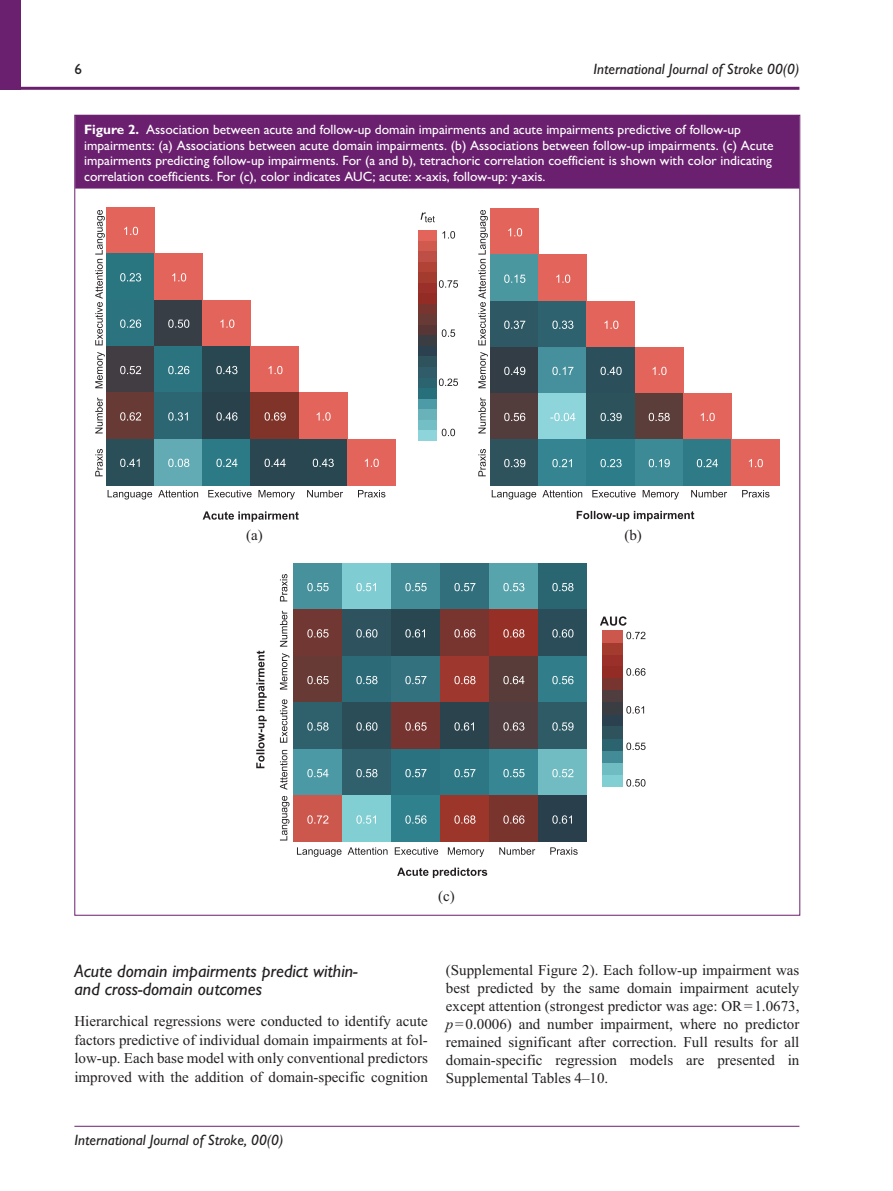
<style>
.page{position:relative;width:893px;height:1191px;background:#fff}
.page>*{position:absolute;margin:0;border:0;box-sizing:border-box;transform-origin:0 0}
.t1{font:italic 500 18px/18px "Gill Sans MT Pro";color:#231f20}
.t2{font:15px/18px "Times New Roman";color:#231f20;text-align:justify}
.t3{font:italic 500 15px "Gill Sans MT Pro";color:#231f20}
.t4{font:500 15px "Gill Sans MT Pro";color:#231f20}
.t5{font:500 13.5px/15.8px "Gill Sans MT Pro";color:#fff}
.s1{font-family:"Gill Sans Std";font-weight:700}
.s2{font-style:italic}
</style>
<div class="page">
<hr style="left:0;top:87px;width:799px;height:3px;background:#6b206f">
<div style="left:0;top:0;width:21px;height:89px;background:#6b206f"></div>
<hr style="left:74px;top:1125px;width:725px;height:1px;background:#6b206f">
<div style="left:75px;top:115px;width:724px;height:74px;background:#6b206f"></div>
<svg style="left:418px;top:231px;width:40px;height:210px"></svg>
<svg style="left:203px;top:511px;width:96px;height:11px"></svg>
<svg style="left:577px;top:511px;width:117px;height:10px"></svg>
<svg style="left:256px;top:650px;width:11px;height:118px"></svg>
<svg style="left:397px;top:867px;width:90px;height:11px"></svg>
<svg style="left:280px;top:563px;width:307px;height:294px;background:#617277"></svg>
<svg style="left:600px;top:616px;width:46px;height:171px"></svg>
<svg style="left:421px;top:212px;width:14px;height:10px"></svg>
<svg style="left:95px;top:207px;width:300px;height:292px"></svg>
<svg style="left:478px;top:209px;width:301px;height:290px"></svg>
<p class="t4" style="left:74px;top:60px;width:9px">6</p>
<p class="t3" style="left:593px;top:60px;width:207px">International Journal of Stroke 00(0)</p>
<p class="t5" style="left:84px;top:121px;width:691px"><span class="s1">Figure 2.</span> Association between acute and follow-up domain impairments and acute impairments predictive of follow-up impairments: (a) Associations between acute domain impairments. (b) Associations between follow-up impairments. (c) Acute impairments predicting follow-up impairments. For (a and b), tetrachoric correlation coefficient is shown with color indicating correlation coefficients. For (c), color indicates AUC; acute: x-axis, follow-up: y-axis.</p>
<p class="t2" style="left:246px;top:526px;width:18px">(a)</p>
<p class="t2" style="left:624px;top:526px;width:19px">(b)</p>
<p class="t2" style="left:438px;top:887px;width:18px">(c)</p>
<p class="t1" style="left:74px;top:962px;width:285px">Acute domain impairments predict within&shy;and cross-domain outcomes</p>
<p class="t2" style="left:74px;top:1011px;width:355px;line-height:18.8px">Hierarchical regressions were conducted to identify acute factors predictive of individual domain impairments at fol&shy;low-up. Each base model with only conventional predictors improved with the addition of domain-specific cognition</p>
<p class="t2" style="left:446px;top:961px;width:355px">(Supplemental Figure 2). Each follow-up impairment was best predicted by the same domain impairment acutely except attention (strongest predictor was age: OR=1.0673, <span class="s2">p</span>=0.0006) and number impairment, where no predictor remained significant after correction. Full results for all domain-specific regression models are presented in Supplemental Tables 4–10.</p>
<p class="t3" style="left:74px;top:1130px;width:210px">International Journal of Stroke, 00(0)</p>
</div>
